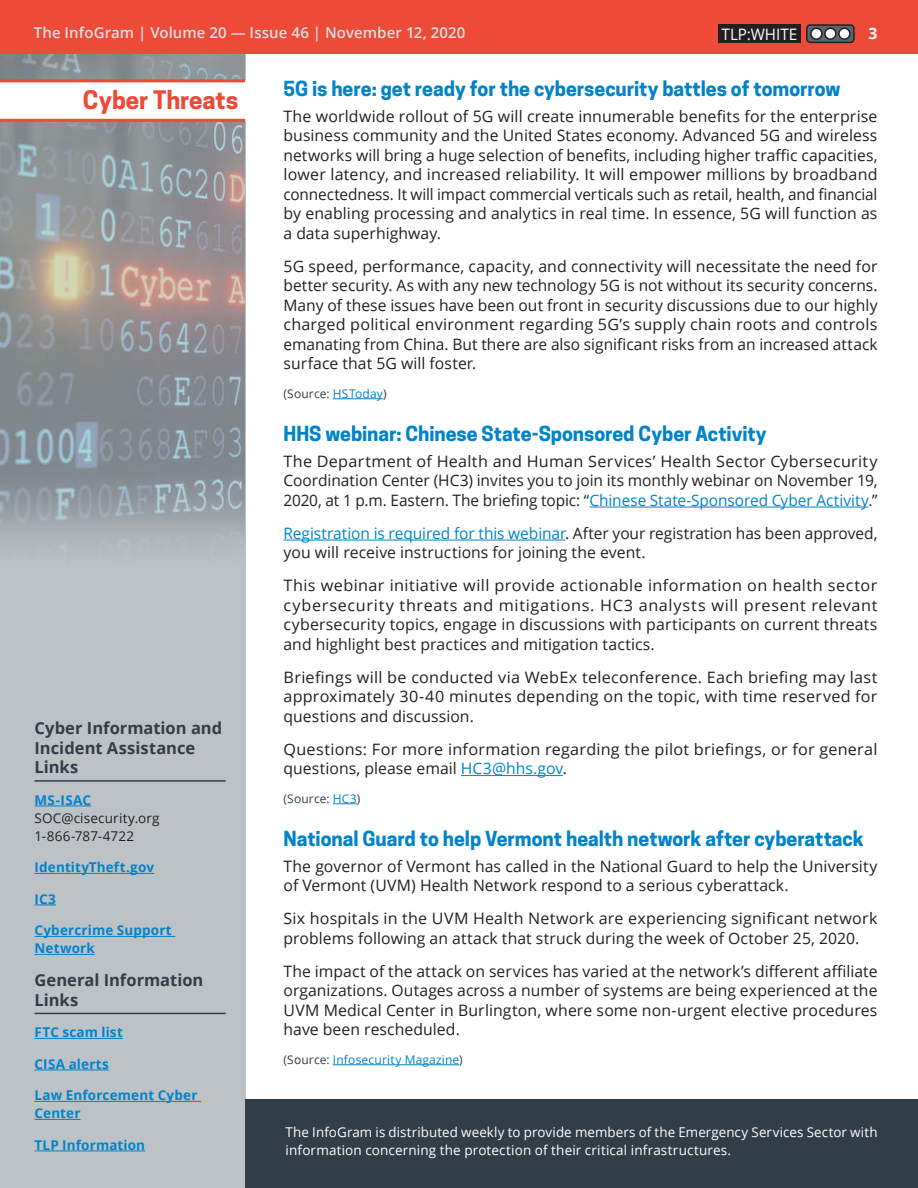
<style>
.page{position:relative;width:918px;height:1188px;background:#fff}
.page>*{position:absolute;margin:0;border:0;box-sizing:border-box;transform-origin:0 0}
.t1{font:700 24px "Cooper Hewitt";letter-spacing:-.005em;color:#ed4b38}
.Subhead{font:700 19.5px "Cooper Hewitt";letter-spacing:-.005em;color:#0083ca}
.Reference_subhead{font:700 16.5px/19.5px "Open Sans";color:#313e48}
.t2{font:15.75px/19.5px "Open Sans";letter-spacing:.005em;color:#231f20;text-align:justify}
.t3{font:15.75px "Open Sans";color:#fff}
.t4{font:700 15.75px "Open Sans";color:#fff}
.Volume_Issue_Number{font:600 15px "Open Sans";letter-spacing:.005em;color:#dbdfe2}
.t5{font:13.5px/18px "Open Sans";letter-spacing:.01em;color:#fff}
.t6{font:700 13.5px/18px "Open Sans";letter-spacing:.01em;color:#0083ca}
.t7{font:13.5px "Open Sans";letter-spacing:.015em;color:#231f20}
.t8{font:12px "Open Sans";letter-spacing:.015em;color:#0083ca}
.t9{font:12px "Open Sans";letter-spacing:.015em;color:#313e48}
.s1{color:#0083ca}
.s2{color:#313e48}
</style>
<div class="page">
<img style="left:0;top:54px;width:245px;height:1134px">
<div style="left:0;top:0;width:918px;height:54px;background:#ed4b38"></div>
<div style="left:0;top:81px;width:245px;height:40px;background:#fff"></div>
<hr style="left:0;top:79px;width:245px;height:3px;background:#ed4b38">
<hr style="left:0;top:119px;width:245px;height:3px;background:#ed4b38">
<div style="left:718px;top:24px;width:83px;height:19px;background:#231f20"></div>
<div style="left:807px;top:25px;width:47px;height:17px;background:#5a6670;border-radius:3px"></div>
<div style="left:806px;top:24px;width:49px;height:19px;border:2px solid #231f20;border-radius:3px"></div>
<div style="left:811px;top:28px;width:11px;height:11px;background:#fff;border-radius:50%"></div>
<div style="left:810px;top:28px;width:13px;height:12px;border:2px solid #231f20;border-radius:50%"></div>
<div style="left:825px;top:28px;width:11px;height:11px;background:#fff;border-radius:50%"></div>
<div style="left:824px;top:28px;width:13px;height:12px;border:2px solid #231f20;border-radius:50%"></div>
<div style="left:839px;top:28px;width:11px;height:11px;background:#fff;border-radius:50%"></div>
<div style="left:838px;top:28px;width:13px;height:12px;border:2px solid #231f20;border-radius:50%"></div>
<div style="left:245px;top:1099px;width:673px;height:89px;background:#313e48"></div>
<hr style="left:333px;top:398px;width:50px;height:1px;background:#0083ca">
<hr style="left:590px;top:507px;width:278px;height:1px;background:#0083ca">
<hr style="left:284px;top:540px;width:281px;height:1px;background:#0083ca">
<hr style="left:461px;top:775px;width:102px;height:1px;background:#0083ca">
<svg style="left:333px;top:803px;width:24px;height:1px"></svg>
<hr style="left:333px;top:1064px;width:126px;height:1px;background:#0083ca">
<hr style="left:34px;top:780px;width:192px;height:2px;background:#313e48">
<hr style="left:34px;top:806px;width:57px;height:1px;background:#0083ca">
<hr style="left:34px;top:873px;width:120px;height:1px;background:#0083ca">
<svg style="left:34px;top:905px;width:22px;height:1px"></svg>
<hr style="left:34px;top:936px;width:141px;height:1px;background:#0083ca">
<hr style="left:34px;top:954px;width:61px;height:1px;background:#0083ca">
<hr style="left:34px;top:1013px;width:192px;height:1px;background:#313e48">
<hr style="left:34px;top:1038px;width:89px;height:1px;background:#0083ca">
<hr style="left:34px;top:1070px;width:75px;height:1px;background:#0083ca">
<hr style="left:34px;top:1101px;width:167px;height:1px;background:#0083ca">
<hr style="left:34px;top:1119px;width:47px;height:1px;background:#0083ca">
<hr style="left:34px;top:1151px;width:111px;height:1px;background:#0083ca">
<p class="Volume_Issue_Number" style="left:34px;top:23px;width:433px">The InfoGram | Volume 20 — Issue 46 | November 12, 2020</p>
<p class="t3" style="left:722px;top:23px;width:77px">TLP:WHITE</p>
<p class="t4" style="left:869px;top:22px;width:10px">3</p>
<p class="t1" style="left:83px;top:86px;width:157px">Cyber Threats</p>
<p class="Reference_subhead" style="left:34px;top:718px;width:189px">Cyber Information and<br>Incident Assistance<br>Links</p>
<p class="t6" style="left:34px;top:791px;width:58px">MS-ISAC</p>
<p class="t7" style="left:34px;top:809px;width:127px">SOC@cisecurity.org</p>
<p class="t7" style="left:34px;top:827px;width:101px">1-866-787-4722</p>
<p class="t6" style="left:34px;top:858px;width:121px">IdentityTheft.gov</p>
<p class="t6" style="left:34px;top:890px;width:23px">IC3</p>
<p class="t6" style="left:34px;top:921px;width:139px">Cybercrime Support<br>Network</p>
<p class="Reference_subhead" style="left:34px;top:970px;width:170px">General Information<br>Links</p>
<p class="t6" style="left:34px;top:1023px;width:90px">FTC scam list</p>
<p class="t6" style="left:34px;top:1055px;width:76px">CISA alerts</p>
<p class="t6" style="left:34px;top:1086px;width:165px">Law Enforcement Cyber<br>Center</p>
<p class="t6" style="left:34px;top:1136px;width:112px">TLP Information</p>
<h1 class="Subhead" style="left:284px;top:77px;width:558px">5G is here: get ready for the cybersecurity battles of tomorrow</h1>
<p class="t2" style="left:284px;top:106px;width:596px">The worldwide rollout of 5G will create innumerable benefits for the enterprise business community and the United States economy. Advanced 5G and wireless networks will bring a huge selection of benefits, including higher traffic capacities, lower latency, and increased reliability. It will empower millions by broadband connectedness. It will impact commercial verticals such as retail, health, and financial by enabling processing and analytics in real time. In essence, 5G will function as a data superhighway.</p>
<p class="t2" style="left:284px;top:256px;width:596px">5G speed, performance, capacity, and connectivity will necessitate the need for better security. As with any new technology 5G is not without its security concerns.<br>Many of these issues have been out front in security discussions due to our highly charged political environment regarding 5G’s supply chain roots and controls emanating from China. But there are also significant risks from an increased attack surface that 5G will foster.</p>
<p class="t9" style="left:284px;top:385px;width:105px">(Source: <span class="s1">HSToday</span>)</p>
<h1 class="Subhead" style="left:284px;top:422px;width:485px">HHS webinar: Chinese State-Sponsored Cyber Activity</h1>
<p class="t2" style="left:284px;top:451px;width:596px">The Department of Health and Human Services’ Health Sector Cybersecurity Coordination Center (HC3) invites you to join its monthly webinar on November 19, 2020, at 1 p.m. Eastern. The briefing topic: “<span class="s1">Chinese State-Sponsored Cyber Activity</span>.”</p>
<p class="t2" style="left:284px;top:523px;width:596px"><span class="s1">Registration is required for this webinar</span>. After your registration has been approved, you will receive instructions for joining the event.</p>
<p class="t2" style="left:284px;top:576px;width:596px">This webinar initiative will provide actionable information on health sector cybersecurity threats and mitigations. HC3 analysts will present relevant cybersecurity topics, engage in discussions with participants on current threats and highlight best practices and mitigation tactics.</p>
<p class="t2" style="left:284px;top:667px;width:596px">Briefings will be conducted via WebEx teleconference. Each briefing may last approximately 30-40 minutes depending on the topic, with time reserved for questions and discussion.</p>
<p class="t2" style="left:284px;top:739px;width:595px">Questions: For more information regarding the pilot briefings, or for general questions, please email <span class="s1">HC3@hhs.gov</span>.</p>
<p class="t9" style="left:284px;top:790px;width:78px">(Source: <span class="s1">HC3</span>)</p>
<h1 class="Subhead" style="left:284px;top:827px;width:582px">National Guard to help Vermont health network after cyberattack</h1>
<p class="t2" style="left:284px;top:856px;width:596px">The governor of Vermont has called in the National Guard to help the University of Vermont (UVM) Health Network respond to a serious cyberattack.</p>
<p class="t2" style="left:284px;top:909px;width:596px">Six hospitals in the UVM Health Network are experiencing significant network problems following an attack that struck during the week of October 25, 2020.</p>
<p class="t2" style="left:284px;top:961px;width:596px">The impact of the attack on services has varied at the network’s different affiliate organizations. Outages across a number of systems are being experienced at the UVM Medical Center in Burlington, where some non-urgent elective procedures have been rescheduled.</p>
<p class="t8" style="left:284px;top:1051px;width:181px"><span class="s2">(Source:</span> Infosecurity Magazine<span class="s2">)</span></p>
<p class="t5" style="left:286px;top:1123px;width:593px">The InfoGram is distributed weekly to provide members of the Emergency Services Sector with information concerning the protection of their critical infrastructures.</p>
</div>
